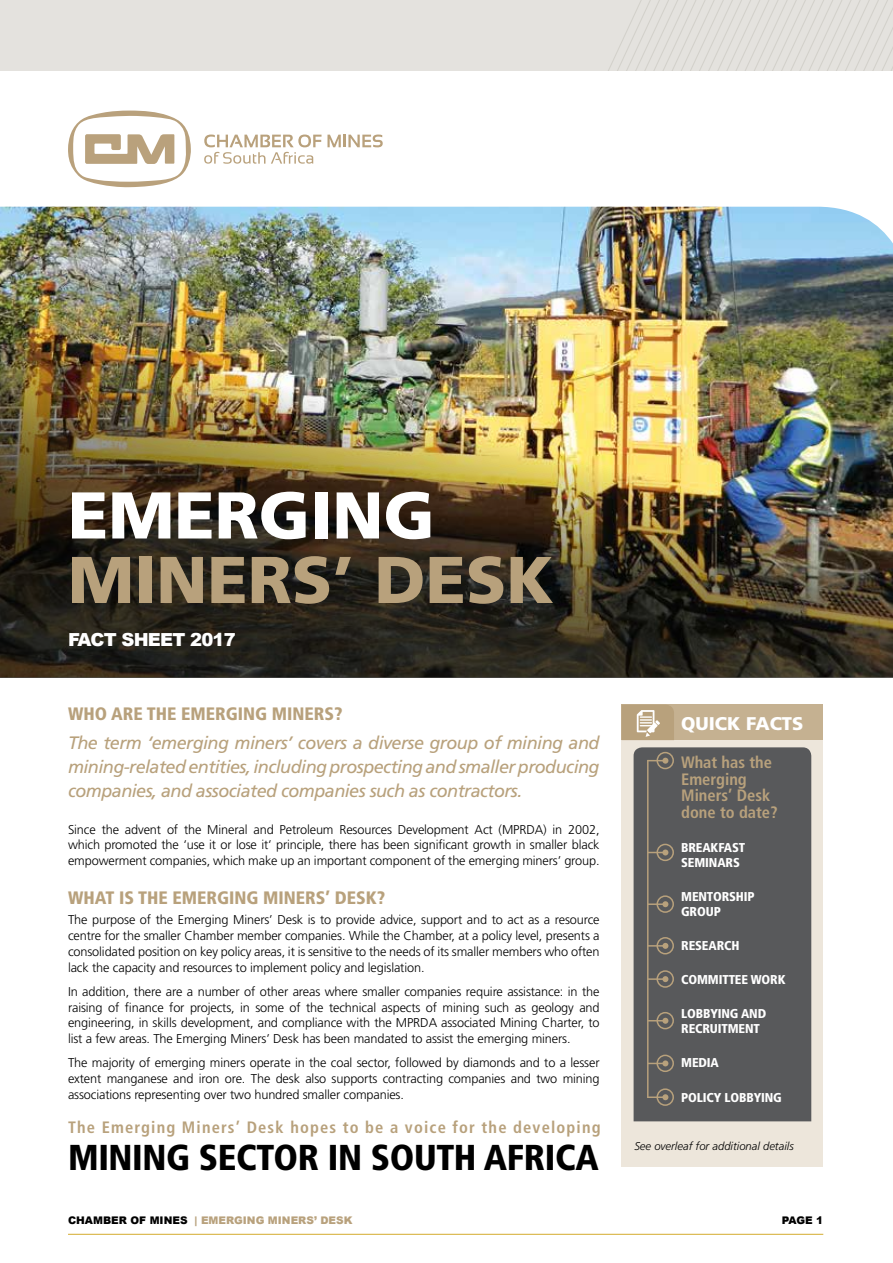
<style>
.page{position:relative;width:893px;height:1263px;background:#fff}
.page>*{position:absolute;margin:0;border:0;box-sizing:border-box;transform-origin:0 0}
.t1{font:900 66px/64.5px "Frutiger";color:#b8a17c}
.Body_copy{font:900 condensed 36px "Frutiger";letter-spacing:-.01em;color:#000}
.Heading_1{font:900 18.45px "Frutiger";color:#fff}
.Intro_copy{font:italic 18px/24px "Frutiger";letter-spacing:-.03em;color:#b8a17c;text-align:justify}
.Heading_1-2{font:900 condensed 18px "Frutiger";color:#b8a17c}
.t2{font:900 18px "Arial";letter-spacing:-.04em;color:#fff}
.Body_copy-2{font:700 condensed 16.5px "Frutiger";letter-spacing:.07em;color:#b8a17c}
.quick_facts{font:700 condensed 16.5px/16.5px "Frutiger";color:#b8a17c}
.quick_facts-2{font:900 condensed 12.9px/15px "Frutiger";letter-spacing:-.01em;color:#fff}
.Body_copy-3{font:300 12.75px/15.8px "Frutiger";letter-spacing:-.01em;color:#000;text-align:justify}
.quick_facts-3{font:italic 300 11.25px "Frutiger";color:#000}
.t3{font:900 10.5px "Arial";color:#b8a17c}
.t4{font:900 10.5px "Arial";color:#000}
.s1{color:#fff}
.s2{color:#000}
</style>
<div class="page">
<hr style="left:68px;top:1234px;width:755px;height:1px;background:#d4ab2e">
<img style="left:0;top:207px;width:893px;height:470px">
<svg style="left:327px;top:135px;width:56px;height:12px"></svg>
<svg style="left:204px;top:135px;width:117px;height:29px"></svg>
<svg style="left:68px;top:111px;width:123px;height:76px"></svg>
<div style="left:0;top:0;width:893px;height:70px;background:#e4e2de"></div>
<svg style="left:608px;top:0;width:285px;height:70px"></svg>
<div style="left:622px;top:740px;width:201px;height:426px;background:#ede6db"></div>
<div style="left:622px;top:705px;width:201px;height:35px;background:#c5b191"></div>
<svg style="left:622px;top:705px;width:52px;height:35px"></svg>
<div style="left:634px;top:747px;width:177px;height:374px;background:#58595b"></div>
<svg style="left:648px;top:758px;width:20px;height:6px"></svg>
<div style="left:656px;top:752px;width:18px;height:17px;border:2px solid #b8a17c;border-radius:50%"></div>
<svg style="left:649px;top:849px;width:19px;height:6px"></svg>
<div style="left:656px;top:844px;width:18px;height:17px;border:2px solid #b8a17c;border-radius:50%"></div>
<svg style="left:649px;top:901px;width:19px;height:6px"></svg>
<div style="left:656px;top:895px;width:18px;height:18px;border:2px solid #b8a17c;border-radius:50%"></div>
<svg style="left:649px;top:1018px;width:19px;height:6px"></svg>
<div style="left:656px;top:1012px;width:18px;height:17px;border:2px solid #b8a17c;border-radius:50%"></div>
<svg style="left:649px;top:1060px;width:19px;height:6px"></svg>
<div style="left:656px;top:1054px;width:18px;height:18px;border:2px solid #b8a17c;border-radius:50%"></div>
<svg style="left:648px;top:1094px;width:20px;height:6px"></svg>
<div style="left:656px;top:1088px;width:18px;height:18px;border:2px solid #b8a17c;border-radius:50%"></div>
<svg style="left:649px;top:976px;width:19px;height:6px"></svg>
<div style="left:656px;top:970px;width:18px;height:18px;border:2px solid #b8a17c;border-radius:50%"></div>
<svg style="left:649px;top:943px;width:19px;height:6px"></svg>
<div style="left:656px;top:937px;width:18px;height:17px;border:2px solid #b8a17c;border-radius:50%"></div>
<hr style="left:647px;top:760px;width:2px;height:338px;background:#b8a17c">
<p class="t1" style="left:68px;top:482px;width:487px"><span class="s1">EMERGING<br></span>MINERS’ DESK</p>
<p class="t2" style="left:68px;top:627px;width:169px">FACT SHEET 2017</p>
<p class="Heading_1-2" style="left:68px;top:703px;width:276px">WHO ARE THE EMERGING MINERS?</p>
<p class="Intro_copy" style="left:68px;top:730px;width:533px">The term ‘emerging miners’ covers a diverse group of mining and mining-related entities, including prospecting and smaller producing companies, and associated companies such as contractors.</p>
<p class="Body_copy-3" style="left:68px;top:821px;width:533px">Since the advent of the Mineral and Petroleum Resources Development Act (MPRDA) in 2002, which promoted the ‘use it or lose it‘ principle, there has been significant growth in smaller black empowerment companies, which make up an important component of the emerging miners’ group.</p>
<p class="Heading_1-2" style="left:68px;top:887px;width:319px">WHAT IS THE EMERGING MINERS’ DESK?</p>
<p class="Body_copy-3" style="left:68px;top:912px;width:533px">The purpose of the Emerging Miners’ Desk is to provide advice, support and to act as a resource centre for the smaller Chamber member companies. While the Chamber, at a policy level, presents a consolidated position on key policy areas, it is sensitive to the needs of its smaller members who often lack the capacity and resources to implement policy and legislation.</p>
<p class="Body_copy-3" style="left:68px;top:983px;width:533px">In addition, there are a number of other areas where smaller companies require assistance: in the raising of finance for projects, in some of the technical aspects of mining such as geology and engineering, in skills development, and compliance with the MPRDA associated Mining Charter, to list a few areas. The Emerging Miners’ Desk has been mandated to assist the emerging miners.</p>
<p class="Body_copy-3" style="left:68px;top:1055px;width:533px">The majority of emerging miners operate in the coal sector, followed by diamonds and to a lesser extent manganese and iron ore. The desk also supports contracting companies and two mining associations representing over two hundred smaller companies.</p>
<p class="Body_copy-2" style="left:68px;top:1118px;width:534px">The Emerging Miners’ Desk hopes to be a voice for the developing</p>
<p class="Body_copy" style="left:68px;top:1136px;width:532px">MINING SECTOR IN SOUTH AFRICA</p>
<p class="Heading_1" style="left:681px;top:712px;width:124px">QUICK FACTS</p>
<p class="quick_facts" style="left:681px;top:754px;width:98px">What has the<br>Emerging<br>Miners’ Desk done to date?</p>
<p class="quick_facts-2" style="left:681px;top:840px;width:66px">BREAKFAST<br>SEMINARS</p>
<p class="quick_facts-2" style="left:681px;top:889px;width:75px">MENTORSHIP<br>GROUP</p>
<p class="quick_facts-2" style="left:681px;top:938px;width:60px">RESEARCH</p>
<p class="quick_facts-2" style="left:681px;top:972px;width:106px">COMMITTEE WORK</p>
<p class="quick_facts-2" style="left:681px;top:1006px;width:87px">LOBBYING AND<br>RECRUITMENT</p>
<p class="quick_facts-2" style="left:681px;top:1055px;width:39px">MEDIA</p>
<p class="quick_facts-2" style="left:681px;top:1089px;width:102px">POLICY LOBBYING</p>
<p class="quick_facts-3" style="left:634px;top:1140px;width:161px">See overleaf for additional details</p>
<p class="t3" style="left:68px;top:1213px;width:286px"><span class="s2">CHAMBER OF MINES</span> | EMERGING MINERS’ DESK</p>
<p class="t4" style="left:782px;top:1213px;width:43px">PAGE 1</p>
</div>
